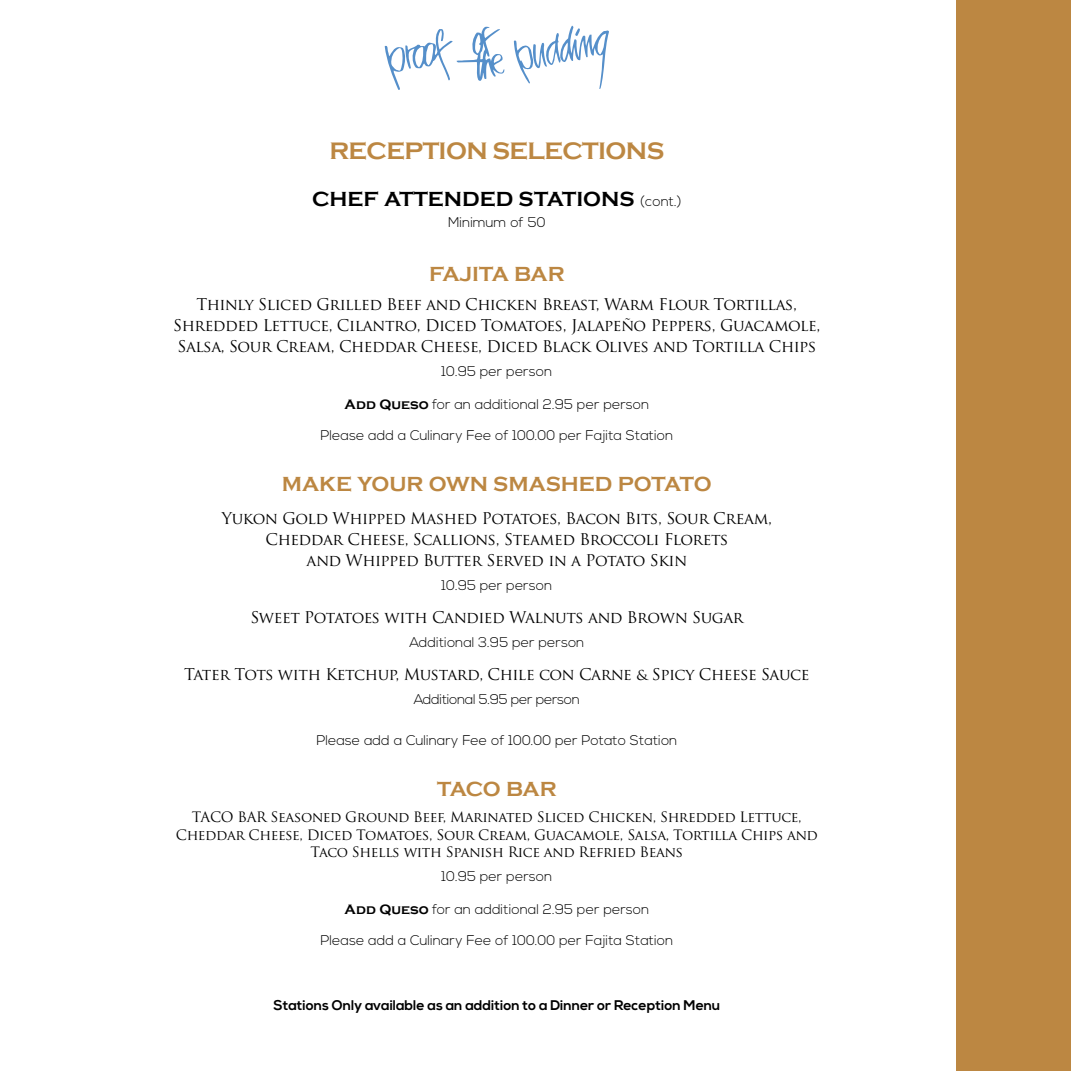
<style>
.page{position:relative;width:1071px;height:1071px;background:#fff}
.page>*{position:absolute;margin:0;border:0;box-sizing:border-box;transform-origin:0 0}
.t1{font:700 24.5px "Copperplate Gothic";letter-spacing:-.025em;color:#bc8742}
.t2{font:700 21px "Copperplate Gothic";color:#bc8742}
.t3{font:700 21px "Copperplate Gothic";color:#000}
.t4{font:15.75px/21px "Trajan Pro";letter-spacing:-.025em;color:#000;text-align:center}
.t5{font:300 14px/30.1px "Nexa";color:#000;text-align:center}
.t6{font:14px/17.5px "Trajan Pro";letter-spacing:-.025em;color:#000;text-align:center}
.t7{font:700 14px "Nexa";color:#000}
.t8{font:300 14px "Nexa";letter-spacing:-.025em;color:#000}
.s1{font-family:"Nexa";font-weight:300;font-size:14px}
.s2{font-family:"Copperplate Gothic";font-weight:700}
</style>
<div class="page">
<svg style="left:385px;top:27px;width:120px;height:63px"></svg>
<svg style="left:514px;top:26px;width:95px;height:63px"></svg>
<div style="left:956px;top:0;width:115px;height:1071px;background:#bc8742"></div>
<h1 class="t1" style="left:329px;top:138px;width:336px">RECEPTION SELECTIONS</h1>
<h2 class="t3" style="left:312px;top:188px;width:371px">CHEF ATTENDED STATIONS <span class="s1">(cont.)</span></h2>
<p class="t5" style="left:448px;top:208px;width:99px">Minimum of 50</p>
<h2 class="t2" style="left:429px;top:262px;width:137px">FAJITA BAR</h2>
<p class="t4" style="left:173px;top:294px;width:649px">Thinly Sliced Grilled Beef and Chicken Breast, Warm Flour Tortillas,<br>Shredded Lettuce, Cilantro, Diced Tomatoes, Jalapeño Peppers, Guacamole,<br>Salsa, Sour Cream, Cheddar Cheese, Diced Black Olives and Tortilla Chips</p>
<p class="t5" style="left:442px;top:357px;width:112px">10.95 per person</p>
<p class="t5" style="left:320px;top:390px;width:354px"><span class="s2">Add Queso</span> for an additional 2.95 per person<br>Please add a Culinary Fee of 100.00 per Fajita Station</p>
<h2 class="t2" style="left:282px;top:472px;width:431px">MAKE YOUR OWN SMASHED POTATO</h2>
<p class="t4" style="left:222px;top:508px;width:552px">Yukon Gold Whipped Mashed Potatoes, Bacon Bits, Sour Cream,<br>Cheddar Cheese, Scallions, Steamed Broccoli Florets<br>and Whipped Butter Served in a Potato Skin</p>
<p class="t5" style="left:442px;top:571px;width:112px">10.95 per person</p>
<p class="t4" style="left:250px;top:607px;width:495px">Sweet Potatoes with Candied Walnuts and Brown Sugar</p>
<p class="t5" style="left:409px;top:628px;width:176px">Additional 3.95 per person</p>
<p class="t4" style="left:184px;top:664px;width:627px">Tater Tots with Ketchup, Mustard, Chile con Carne &amp; Spicy Cheese Sauce</p>
<p class="t8" style="left:414px;top:691px;width:168px">Additional 5.95 per person</p>
<p class="t5" style="left:316px;top:726px;width:362px">Please add a Culinary Fee of 100.00 per Potato Station</p>
<h2 class="t2" style="left:437px;top:778px;width:121px">TACO BAR</h2>
<p class="t6" style="left:176px;top:808px;width:644px">TACO BAR Seasoned Ground Beef, Marinated Sliced Chicken, Shredded Lettuce,<br>Cheddar Cheese, Diced Tomatoes, Sour Cream, Guacamole, Salsa, Tortilla Chips and<br>Taco Shells with Spanish Rice and Refried Beans</p>
<p class="t5" style="left:442px;top:862px;width:112px">10.95 per person</p>
<p class="t5" style="left:320px;top:895px;width:354px"><span class="s2">Add Queso</span> for an additional 2.95 per person<br>Please add a Culinary Fee of 100.00 per Fajita Station</p>
<p class="t7" style="left:274px;top:997px;width:448px">Stations Only available as an addition to a Dinner or Reception Menu</p>
</div>
